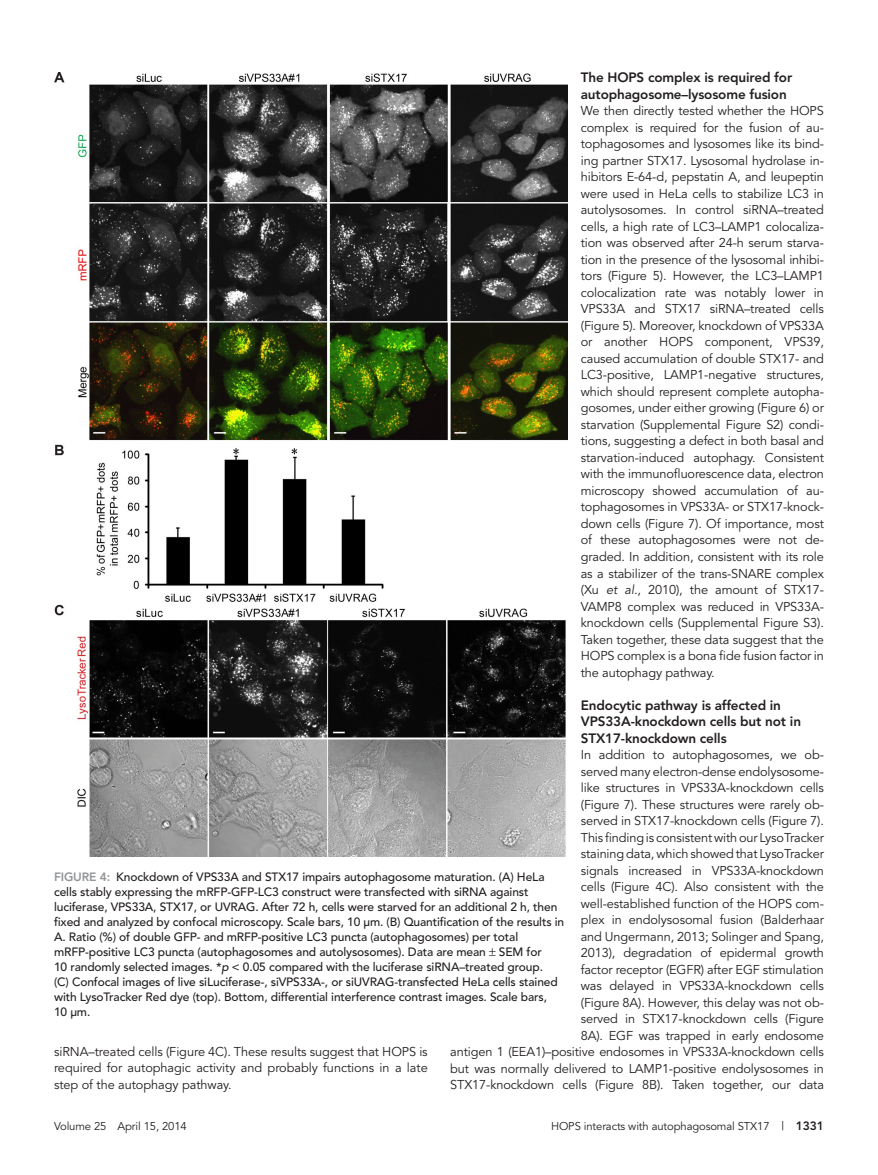
<style>
.page{position:relative;width:878px;height:1175px;background:#fff}
.page>*{position:absolute;margin:0;border:0;box-sizing:border-box;transform-origin:0 0}
.t1{font:800 13.5px/16.5px "Avenir";letter-spacing:-.01em;color:#231f20}
.ParaFL{font:12.75px/16.5px "Avenir";letter-spacing:-.01em;color:#231f20;text-align:justify}
.Para{font:12.75px/16.5px "Avenir";letter-spacing:-.005em;color:#231f20;text-align:justify}
.FigCaption{font:500 12px/15px "Avenir";letter-spacing:-.01em;color:#231f20}
.t2{font:11.25px "Avenir";letter-spacing:-.01em;color:#231f20}
.s1{font-style:italic}
.s2{font-weight:800;color:#939598}
.s3{font-size:12px}
.s4{font-weight:800;font-size:12px}
</style>
<div class="page">
<img style="left:54px;top:72px;width:513px;height:784px">
<h2 class="t1" style="left:580px;top:69px;width:213px">The HOPS complex is required for autophagosome–lysosome fusion</h2>
<p class="ParaFL" style="left:580px;top:103px;width:245px">We then directly tested whether the HOPS complex is required for the fusion of au&shy;tophagosomes and lysosomes like its bind&shy;ing partner STX17. Lysosomal hydrolase in&shy;hibitors E-64-d, pepstatin A, and leupeptin were used in HeLa cells to stabilize LC3 in autolysosomes. In control siRNA–treated cells, a high rate of LC3–LAMP1 colocaliza&shy;tion was observed after 24-h serum starva&shy;tion in the presence of the lysosomal inhibi&shy;tors (Figure 5). However, the LC3–LAMP1 colocalization rate was notably lower in VPS33A and STX17 siRNA–treated cells (Figure 5). Moreover, knockdown of VPS33A or another HOPS component, VPS39, caused accumulation of double STX17- and LC3-positive, LAMP1-negative structures, which should represent complete autopha&shy;gosomes, under either growing (Figure 6) or starvation (Supplemental Figure S2) condi&shy;tions, suggesting a defect in both basal and starvation-induced autophagy. Consistent with the immunofluorescence data, electron microscopy showed accumulation of au&shy;tophagosomes in VPS33A- or STX17-knock&shy;down cells (Figure 7). Of importance, most of these autophagosomes were not de&shy;graded. In addition, consistent with its role as a stabilizer of the trans-SNARE complex (Xu <span class="s1">et al.</span>, 2010), the amount of STX17- VAMP8 complex was reduced in VPS33A&shy;knockdown cells (Supplemental Figure S3).<br>Taken together, these data suggest that the HOPS complex is a bona fide fusion factor in the autophagy pathway.</p>
<h2 class="t1" style="left:580px;top:696px;width:222px">Endocytic pathway is affected in<br>VPS33A-knockdown cells but not in<br>STX17-knockdown cells</h2>
<p class="ParaFL" style="left:450px;top:746px;width:375px;text-align:right">In addition to autophagosomes, we ob-<br>served many electron-dense endolysosome-<br>like structures in VPS33A-knockdown cells<br>(Figure 7). These structures were rarely ob-<br>served in STX17-knockdown cells (Figure 7).<br>This finding is consistent with our LysoTracker<br>staining data, which showed that LysoTracker<br>signals increased in VPS33A-knockdown<br>cells (Figure 4C). Also consistent with the<br>well-established function of the HOPS com-<br>plex in endolysosomal fusion (Balderhaar<br>and Ungermann, 2013; Solinger and Spang,<br>2013), degradation of epidermal growth<br>factor receptor (EGFR) after EGF stimulation<br>was delayed in VPS33A-knockdown cells<br>(Figure 8A). However, this delay was not ob-<br>served in STX17-knockdown cells (Figure<br>8A). EGF was trapped in early endosome<br>antigen 1 (EEA1)–positive endosomes in VPS33A-knockdown cells but was normally delivered to LAMP1-positive endolysosomes in STX17-knockdown cells (Figure 8B). Taken together, our data</p>
<p class="FigCaption" style="left:54px;top:869px;width:511px"><span class="s2">FIGURE 4:</span> Knockdown of VPS33A and STX17 impairs autophagosome maturation. (A) HeLa cells stably expressing the mRFP-GFP-LC3 construct were transfected with siRNA against luciferase, VPS33A, STX17, or UVRAG. After 72 h, cells were starved for an additional 2 h, then fixed and analyzed by confocal microscopy. Scale bars, 10 μm. (B) Quantification of the results in A. Ratio (%) of double GFP- and mRFP-positive LC3 puncta (autophagosomes) per total mRFP-positive LC3 puncta (autophagosomes and autolysosomes). Data are mean SEM for<br>10 randomly selected images. *<span class="s1">p</span> &lt; 0.05 compared with the luciferase siRNA–treated group.<br>(C) Confocal images of live siLuciferase-, siVPS33A-, or siUVRAG-transfected HeLa cells stained with LysoTracker Red dye (top). Bottom, differential interference contrast images. Scale bars,<br>10 μm.</p>
<p class="Para" style="left:54px;top:1043px;width:375px">siRNA–treated cells (Figure 4C). These results suggest that HOPS is required for autophagic activity and probably functions in a late step of the autophagy pathway.</p>
<p class="t2" style="left:54px;top:1119px;width:134px">Volume 25 April 15, 2014</p>
<p class="t2" style="left:551px;top:1119px;width:274px">HOPS interacts with autophagosomal STX17 <span class="s3">|</span> <span class="s4">1331</span></p>
</div>
